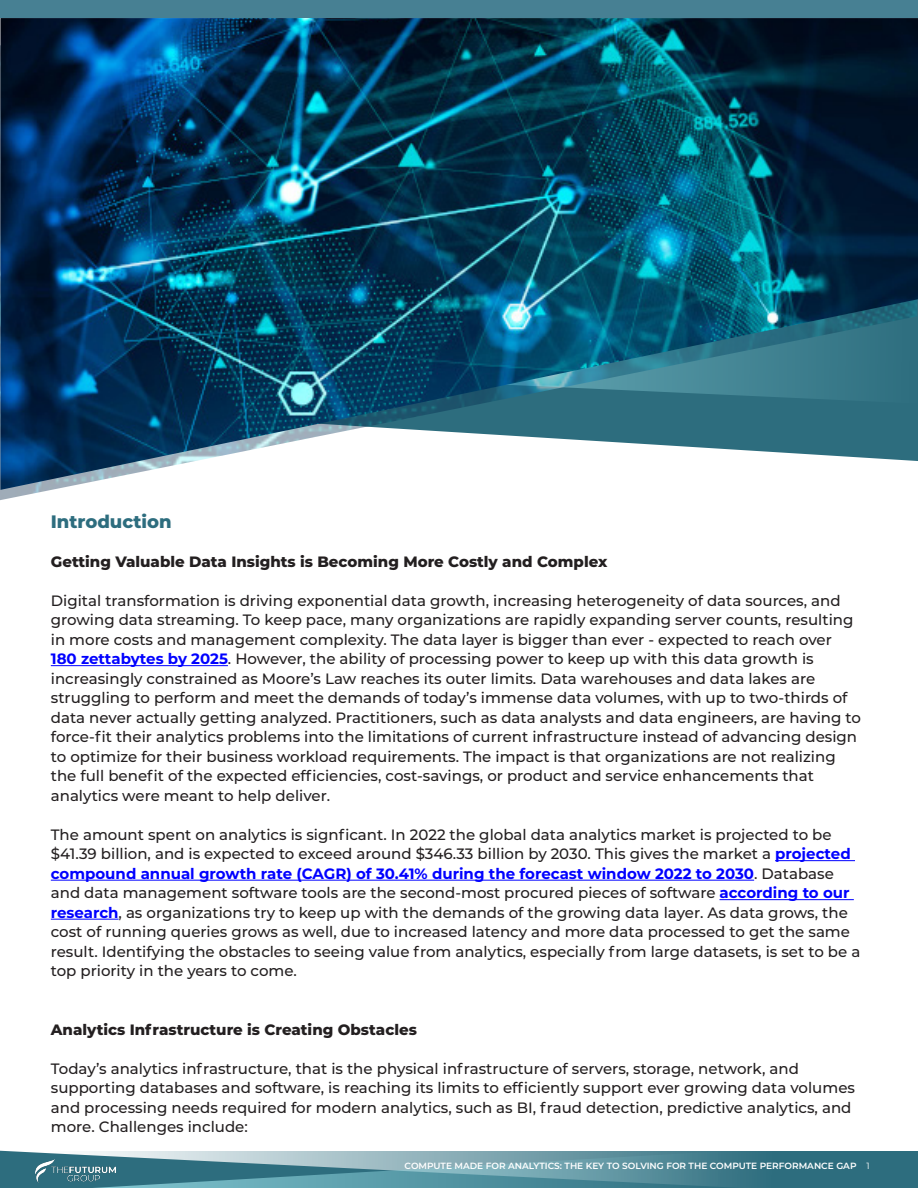
<style>
.page{position:relative;width:918px;height:1188px;background:#fff}
.page>*{position:absolute;margin:0;border:0;box-sizing:border-box;transform-origin:0 0}
.t1{font:800 18px "Montserrat";color:#2d6d7e}
.t2{font:500 15px/19.5px "Montserrat";color:#231f20}
.t3{font:800 15px "Montserrat";color:#231f20}
.t4{font:600 9px "Montserrat";color:#fff}
.s1{font-weight:700;color:#00f}
.s2{font-weight:400}
</style>
<div class="page">
<div style="left:1px;top:1151px;width:917px;height:37px;background:#2d6d7e"></div>
<svg style="left:0;top:1151px;width:738px;height:37px"></svg>
<div style="left:0;top:0;width:918px;height:18px;background:#478093"></div>
<hr style="left:51px;top:665px;width:177px;height:1px;background:#00f">
<hr style="left:775px;top:860px;width:80px;height:1px;background:#00f">
<hr style="left:51px;top:880px;width:703px;height:1px;background:#00f">
<hr style="left:720px;top:899px;width:134px;height:1px;background:#00f">
<hr style="left:51px;top:919px;width:68px;height:1px;background:#00f">
<img style="left:0;top:18px;width:918px;height:472px">
<img style="left:35px;top:1160px;width:81px;height:23px">
<p class="t1" style="left:51px;top:508px;width:122px">Introduction</p>
<p class="t3" style="left:51px;top:550px;width:558px">Getting Valuable Data Insights is Becoming More Costly and Complex</p>
<p class="t2" style="left:51px;top:590px;width:812px">Digital transformation is driving exponential data growth, increasing heterogeneity of data sources, and growing data streaming. To keep pace, many organizations are rapidly expanding server counts, resulting in more costs and management complexity. The data layer is bigger than ever - expected to reach over <span class="s1">180 zettabytes by 2025</span>. However, the ability of processing power to keep up with this data growth is increasingly constrained as Moore’s Law reaches its outer limits. Data warehouses and data lakes are struggling to perform and meet the demands of today’s immense data volumes, with up to two-thirds of data never actually getting analyzed. Practitioners, such as data analysts and data engineers, are having to force-fit their analytics problems into the limitations of current infrastructure instead of advancing design to optimize for their business workload requirements. The impact is that organizations are not realizing the full benefit of the expected efficiencies, cost-savings, or product and service enhancements that analytics were meant to help deliver.</p>
<p class="t2" style="left:51px;top:824px;width:811px">The amount spent on analytics is signficant. In 2022 the global data analytics market is projected to be $41.39 billion, and is expected to exceed around $346.33 billion by 2030. This gives the market a <span class="s1">projected compound annual growth rate (CAGR) of 30.41% during the forecast window 2022 to 2030</span>. Database and data management software tools are the second-most procured pieces of software <span class="s1">according to our research</span>, as organizations try to keep up with the demands of the growing data layer. As data grows, the cost of running queries grows as well, due to increased latency and more data processed to get the same result. Identifying the obstacles to seeing value from analytics, especially from large datasets, is set to be a top priority in the years to come.</p>
<p class="t3" style="left:51px;top:1018px;width:368px">Analytics Infrastructure is Creating Obstacles</p>
<p class="t2" style="left:51px;top:1058px;width:806px">Today’s analytics infrastructure, that is the physical infrastructure of servers, storage, network, and supporting databases and software, is reaching its limits to efficiently support ever growing data volumes and processing needs required for modern analytics, such as BI, fraud detection, predictive analytics, and more. Challenges include:</p>
<p class="t4" style="left:405px;top:1159px;width:466px">COMPUTE MADE FOR ANALYTICS: THE KEY TO SOLVING FOR THE COMPUTE PERFORMANCE GAP <span class="s2">1</span></p>
</div>
